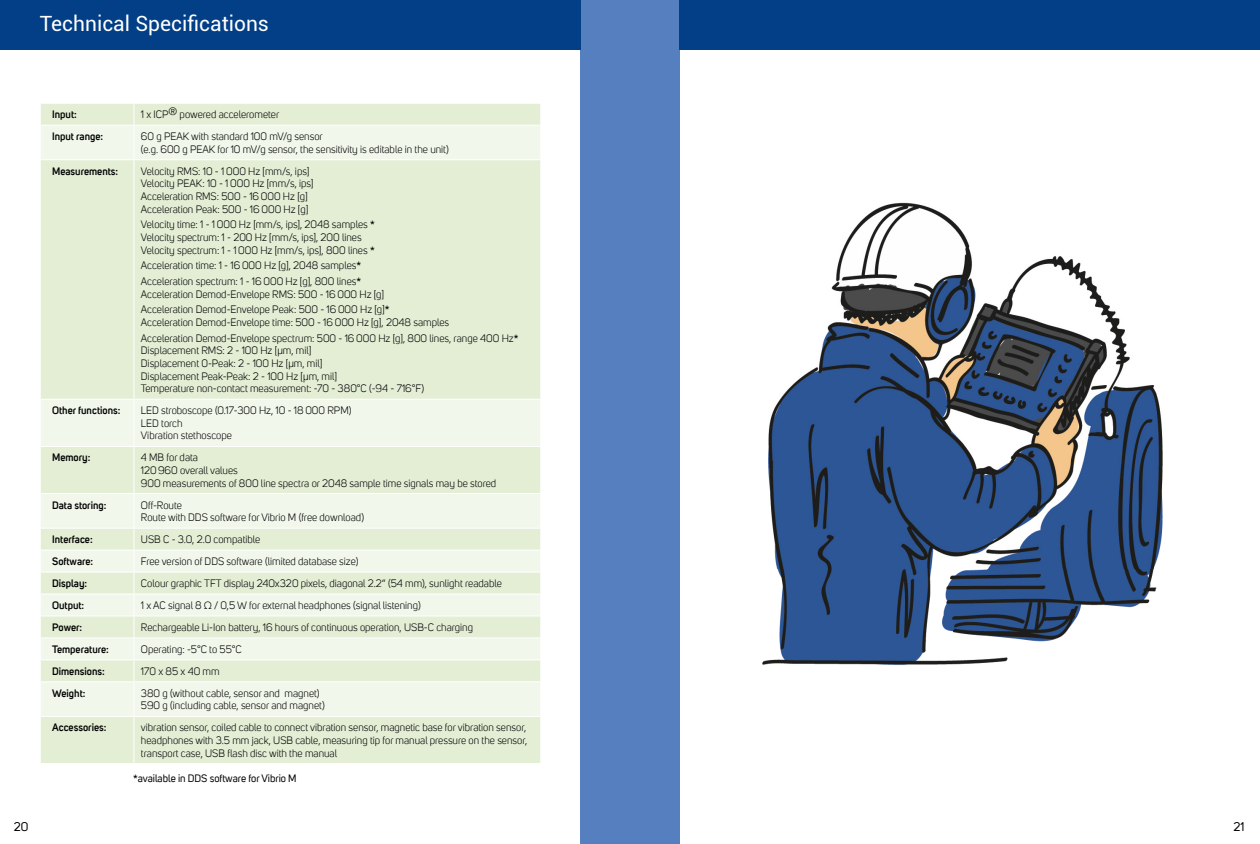
<style>
.page{position:relative;width:1260px;height:844px;background:#fff}
.page>*{position:absolute;margin:0;border:0;box-sizing:border-box;transform-origin:0 0}
.t1{font:21px "Roboto";color:#fff}
.t2{font:12.25px "Uni Sans";color:#000}
.t3{font:10.5px/12.6px "Uni Sans";color:#000}
.t4{font:600 10.5px "Uni Sans";color:#000}
.t5{font:10.5px "Uni Sans";color:#000}
.s1{font-style:inherit}
</style>
<div class="page">
<div style="left:580px;top:0;width:100px;height:843px;background:#567fc0"></div>
<div style="left:0;top:0;width:580px;height:50px;background:#023f86"></div>
<div style="left:680px;top:0;width:580px;height:50px;background:#023f86"></div>
<img style="left:762px;top:202px;width:401px;height:463px">
<div style="left:41px;top:104px;width:499px;height:658px;background:#e3eed5"></div>
<svg style="left:41px;top:126px;width:499px;height:589px;fill:#e3eed5"></svg>
<svg style="left:133px;top:104px;width:1px;height:21px"></svg>
<hr style="left:40px;top:125px;width:94px;height:1px;background:#fff">
<hr style="left:134px;top:125px;width:407px;height:1px;background:#fff">
<hr style="left:133px;top:126px;width:1px;height:33px;background:#fff">
<hr style="left:40px;top:159px;width:94px;height:1px;background:#fff">
<hr style="left:134px;top:159px;width:407px;height:1px;background:#fff">
<hr style="left:133px;top:160px;width:1px;height:238px;background:#fff">
<hr style="left:40px;top:398px;width:94px;height:1px;background:#fff">
<hr style="left:134px;top:398px;width:407px;height:1px;background:#fff">
<hr style="left:133px;top:399px;width:1px;height:47px;background:#fff">
<hr style="left:40px;top:446px;width:94px;height:1px;background:#fff">
<hr style="left:134px;top:446px;width:407px;height:1px;background:#fff">
<hr style="left:133px;top:447px;width:1px;height:46px;background:#fff">
<hr style="left:40px;top:493px;width:94px;height:1px;background:#fff">
<hr style="left:134px;top:493px;width:407px;height:1px;background:#fff">
<hr style="left:133px;top:494px;width:1px;height:33px;background:#fff">
<hr style="left:40px;top:527px;width:94px;height:1px;background:#fff">
<hr style="left:134px;top:527px;width:407px;height:1px;background:#fff">
<hr style="left:40px;top:549px;width:94px;height:1px;background:#fff">
<hr style="left:134px;top:549px;width:407px;height:1px;background:#fff">
<hr style="left:40px;top:571px;width:94px;height:1px;background:#fff">
<hr style="left:134px;top:571px;width:407px;height:1px;background:#fff">
<hr style="left:40px;top:593px;width:94px;height:1px;background:#fff">
<hr style="left:134px;top:593px;width:407px;height:1px;background:#fff">
<hr style="left:40px;top:615px;width:94px;height:1px;background:#fff">
<hr style="left:134px;top:615px;width:407px;height:1px;background:#fff">
<hr style="left:40px;top:637px;width:94px;height:1px;background:#fff">
<hr style="left:134px;top:637px;width:407px;height:1px;background:#fff">
<hr style="left:40px;top:659px;width:94px;height:1px;background:#fff">
<hr style="left:134px;top:659px;width:407px;height:1px;background:#fff">
<svg style="left:133px;top:528px;width:1px;height:153px"></svg>
<hr style="left:40px;top:681px;width:94px;height:1px;background:#fff">
<hr style="left:134px;top:681px;width:407px;height:1px;background:#fff">
<hr style="left:133px;top:682px;width:1px;height:33px;background:#fff">
<hr style="left:40px;top:715px;width:94px;height:1px;background:#fff">
<hr style="left:134px;top:715px;width:407px;height:1px;background:#fff">
<hr style="left:133px;top:716px;width:1px;height:46px;background:#fff">
<h1 class="t1" style="left:40px;top:12px;width:231px">Technical Specifications</h1>
<p class="t4" style="left:52px;top:108px;width:26px">Input:</p>
<p class="t3" style="left:141px;top:109px;width:140px">1 x ICP® powered accelerometer</p>
<p class="t4" style="left:52px;top:130px;width:53px">Input range:</p>
<p class="t3" style="left:141px;top:131px;width:309px">60 g PEAK with standard 100 mV/g sensor<br>(e.g. 600 g PEAK for 10 mV/g sensor, the sensitivity is editable in the unit)</p>
<p class="t4" style="left:52px;top:165px;width:68px">Measurements:</p>
<p class="t3" style="left:141px;top:166px;width:174px">Velocity RMS: 10 - 1 000 Hz [mm/s, ips] Velocity PEAK: 10 - 1 000 Hz [mm/s, ips] Acceleration RMS: 500 - 16 000 Hz [g] Acceleration Peak: 500 - 16 000 Hz [g]</p>
<p class="t3" style="left:141px;top:219px;width:235px">Velocity time: 1 - 1 000 Hz [mm/s, ips], 2048 samples <span class="s1">*<br></span>Velocity spectrum: 1 - 200 Hz [mm/s, ips], 200 lines<br>Velocity spectrum: 1 - 1 000 Hz [mm/s, ips], 800 lines <span class="s1">*</span></p>
<p class="t3" style="left:141px;top:258px;width:222px;line-height:15.8px">Acceleration time: 1 - 16 000 Hz [g], 2048 samples<span class="s1">*<br></span>Acceleration spectrum: 1 - 16 000 Hz [g], 800 lines<span class="s1">*</span></p>
<p class="t3" style="left:141px;top:287px;width:250px;line-height:15.8px">Acceleration Demod-Envelope RMS: 500 - 16 000 Hz [g]<br>Acceleration Demod-Envelope Peak: 500 - 16 000 Hz [g]<span class="s1">*</span></p>
<p class="t3" style="left:141px;top:315px;width:379px;line-height:15.8px">Acceleration Demod-Envelope time: 500 - 16 000 Hz [g], 2048 samples<br>Acceleration Demod-Envelope spectrum: 500 - 16 000 Hz [g], 800 lines, range 400 Hz<span class="s1">*</span></p>
<p class="t3" style="left:141px;top:345px;width:285px">Displacement RMS: 2 - 100 Hz [μm, mil]<br>Displacement 0-Peak: 2 - 100 Hz [μm, mil]<br>Displacement Peak-Peak: 2 - 100 Hz [μm, mil]<br>Temperature non-contact measurement: -70 - 380°C (-94 - 716°F)</p>
<p class="t4" style="left:52px;top:404px;width:70px">Other functions:</p>
<p class="t3" style="left:141px;top:405px;width:212px">LED stroboscope (0.17-300 Hz, 10 - 18 000 RPM)<br>LED torch<br>Vibration stethoscope</p>
<p class="t4" style="left:52px;top:451px;width:40px">Memory:</p>
<p class="t3" style="left:141px;top:452px;width:357px">4 MB for data<br>120 960 overall values<br>900 measurements of 800 line spectra or 2048 sample time signals may be stored</p>
<p class="t4" style="left:52px;top:498px;width:56px">Data storing:</p>
<p class="t3" style="left:141px;top:499px;width:225px">Off-Route<br>Route with DDS software for Vibrio M (free download)</p>
<p class="t4" style="left:52px;top:533px;width:42px">Interface:</p>
<p class="t3" style="left:141px;top:534px;width:121px">USB C - 3.0, 2.0 compatible</p>
<p class="t4" style="left:52px;top:555px;width:43px">Software:</p>
<p class="t3" style="left:141px;top:556px;width:219px">Free version of DDS software (limited database size)</p>
<p class="t4" style="left:52px;top:576px;width:37px">Display:</p>
<p class="t3" style="left:141px;top:578px;width:363px">Colour graphic TFT display 240x320 pixels, diagonal 2.2“ (54 mm), sunlight readable</p>
<p class="t4" style="left:52px;top:598px;width:34px">Output:</p>
<p class="t3" style="left:141px;top:599px;width:281px">1 x AC signal 8 Ω / 0,5 W for external headphones (signal listening)</p>
<p class="t4" style="left:52px;top:620px;width:32px">Power:</p>
<p class="t3" style="left:141px;top:621px;width:334px">Rechargeable Li-Ion battery, 16 hours of continuous operation, USB-C charging</p>
<p class="t4" style="left:52px;top:642px;width:58px">Temperature:</p>
<p class="t3" style="left:141px;top:643px;width:102px">Operating: -5°C to 55°C</p>
<p class="t4" style="left:52px;top:664px;width:54px">Dimensions:</p>
<p class="t3" style="left:141px;top:665px;width:80px">170 x 85 x 40 mm</p>
<p class="t4" style="left:52px;top:686px;width:35px">Weight:</p>
<p class="t3" style="left:141px;top:687px;width:185px">380 g (without cable, sensor and magnet)<br>590 g (including cable, sensor and magnet)</p>
<p class="t4" style="left:52px;top:721px;width:56px">Accessories:</p>
<p class="t3" style="left:141px;top:722px;width:388px;text-align:justify">vibration sensor, coiled cable to connect vibration sensor, magnetic base for vibration sensor, headphones with 3.5 mm jack, USB cable, measuring tip for manual pressure on the sensor, transport case, USB flash disc with the manual</p>
<p class="t5" style="left:133px;top:773px;width:165px">*available in DDS software for Vibrio M</p>
<p class="t2" style="left:14px;top:821px;width:16px">20</p>
<p class="t2" style="left:1233px;top:821px;width:12px">21</p>
</div>
